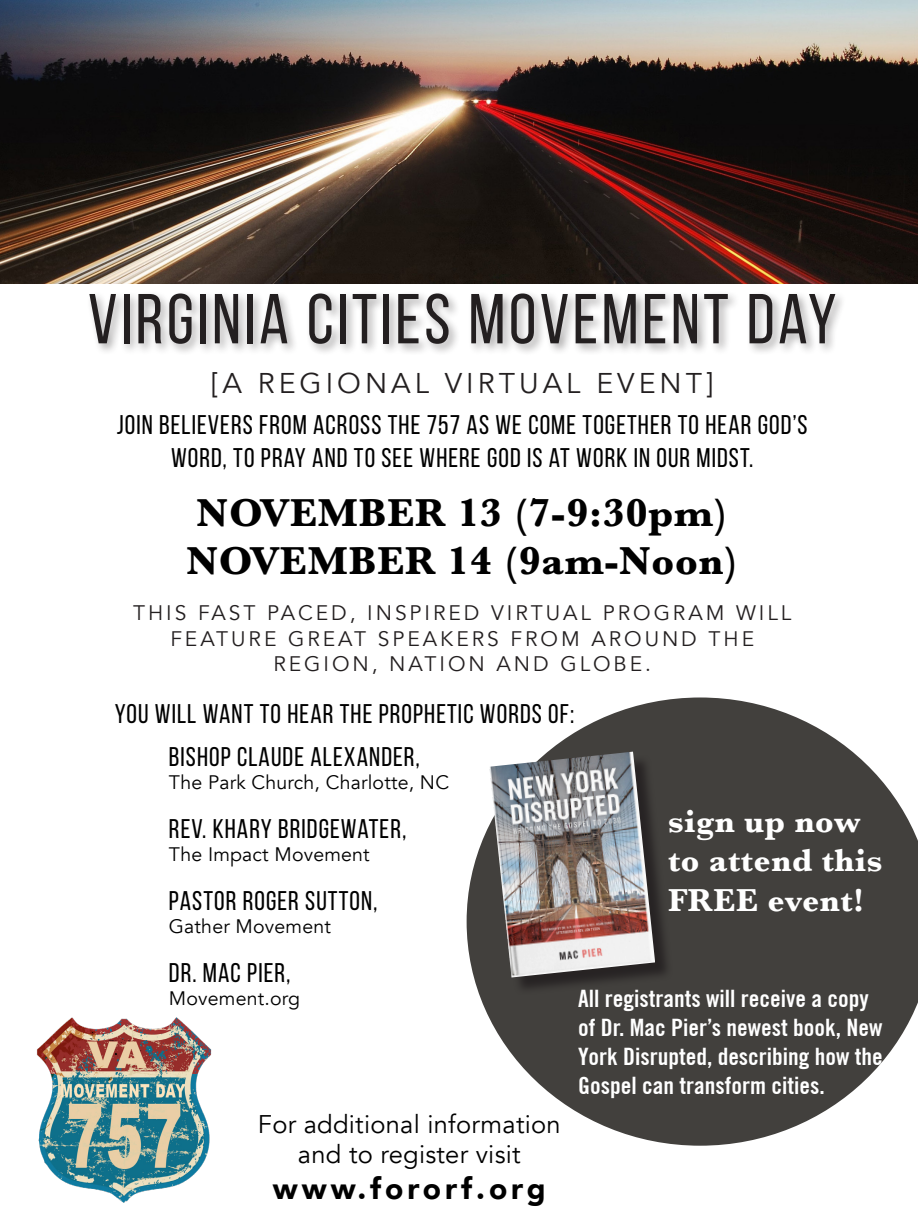
<style>
.page{position:relative;width:918px;height:1215px;background:#fff}
.page>*{position:absolute;margin:0;border:0;box-sizing:border-box;transform-origin:0 0}
.t1{font:70.5px "Bebas Neue";letter-spacing:.05em;color:#231f20}
.t2{font:700 40.5px "Baskerville";letter-spacing:.02em;color:#000}
.t3{font:700 33px/39.6px "Baskerville";letter-spacing:.02em;color:#fff}
.t4{font:900 30px "Avenir";letter-spacing:.13em;color:#000}
.t5{font:28.5px "Avenir";letter-spacing:.14em;color:#231f20}
.t6{font:27px "Bebas Neue";letter-spacing:.04em;color:#000}
.t7{font:25.5px "Avenir";letter-spacing:.01em;color:#000}
.t8{font:700 condensed 24px/28.8px "Trade Gothic No.20";color:#fff}
.t9{font:21px "Avenir";letter-spacing:.14em;color:#231f20}
.t10{font:19.5px "Avenir";letter-spacing:.01em;color:#000}
</style>
<div class="page">
<svg style="left:467px;top:698px;width:451px;height:448px;fill:#42403d"></svg>
<img style="left:0;top:0;width:918px;height:284px">
<div style="left:87px;top:290px;width:760px;height:67px;background:#231f20;opacity:.37"></div>
<div style="left:492px;top:755px;width:181px;height:241px;background:#231f20;opacity:.87"></div>
<img style="left:489px;top:752px;width:166px;height:226px">
<img style="left:37px;top:1017px;width:175px;height:186px">
<p class="t1" style="left:88px;top:281px;width:750px">VIRGINIA CITIES MOVEMENT DAY</p>
<p class="t5" style="left:211px;top:366px;width:504px">[A REGIONAL VIRTUAL EVENT]</p>
<p class="t6" style="left:117px;top:410px;width:692px">JOIN BELIEVERS FROM ACROSS THE 757 AS WE COME TOGETHER TO HEAR GOD’S</p>
<p class="t6" style="left:171px;top:443px;width:584px">WORD, TO PRAY AND TO SEE WHERE GOD IS AT WORK IN OUR MIDST.</p>
<p class="t2" style="left:197px;top:484px;width:533px">NOVEMBER 13 (7-9:30pm)</p>
<p class="t2" style="left:187px;top:533px;width:553px">NOVEMBER 14 (9am-Noon)</p>
<p class="t9" style="left:133px;top:601px;width:660px">THIS FAST PACED, INSPIRED VIRTUAL PROGRAM WILL</p>
<p class="t9" style="left:170px;top:626px;width:585px">FEATURE GREAT SPEAKERS FROM AROUND THE</p>
<p class="t9" style="left:273px;top:651px;width:379px">REGION, NATION AND GLOBE.</p>
<p class="t6" style="left:115px;top:699px;width:461px">YOU WILL WANT TO HEAR THE PROPHETIC WORDS OF:</p>
<p class="t6" style="left:169px;top:742px;width:253px">BISHOP CLAUDE ALEXANDER,</p>
<p class="t10" style="left:169px;top:771px;width:282px">The Park Church, Charlotte, NC</p>
<p class="t6" style="left:169px;top:814px;width:239px">REV. KHARY BRIDGEWATER,</p>
<p class="t10" style="left:169px;top:843px;width:202px">The Impact Movement</p>
<p class="t6" style="left:169px;top:886px;width:210px">PASTOR ROGER SUTTON,</p>
<p class="t10" style="left:169px;top:915px;width:164px">Gather Movement</p>
<p class="t6" style="left:169px;top:958px;width:123px">DR. MAC PIER,</p>
<p class="t10" style="left:169px;top:987px;width:133px">Movement.org</p>
<p class="t3" style="left:668px;top:801px;width:216px">sign up now to attend this<br>FREE event!</p>
<p class="t8" style="left:578px;top:984px;width:306px">All registrants will receive a copy of Dr. Mac Pier’s newest book, New York Disrupted, describing how the Gospel can transform cities.</p>
<p class="t7" style="left:258px;top:1109px;width:304px">For additional information</p>
<p class="t7" style="left:298px;top:1139px;width:224px">and to register visit</p>
<p class="t4" style="left:273px;top:1163px;width:274px">www.fororf.org</p>
</div>
